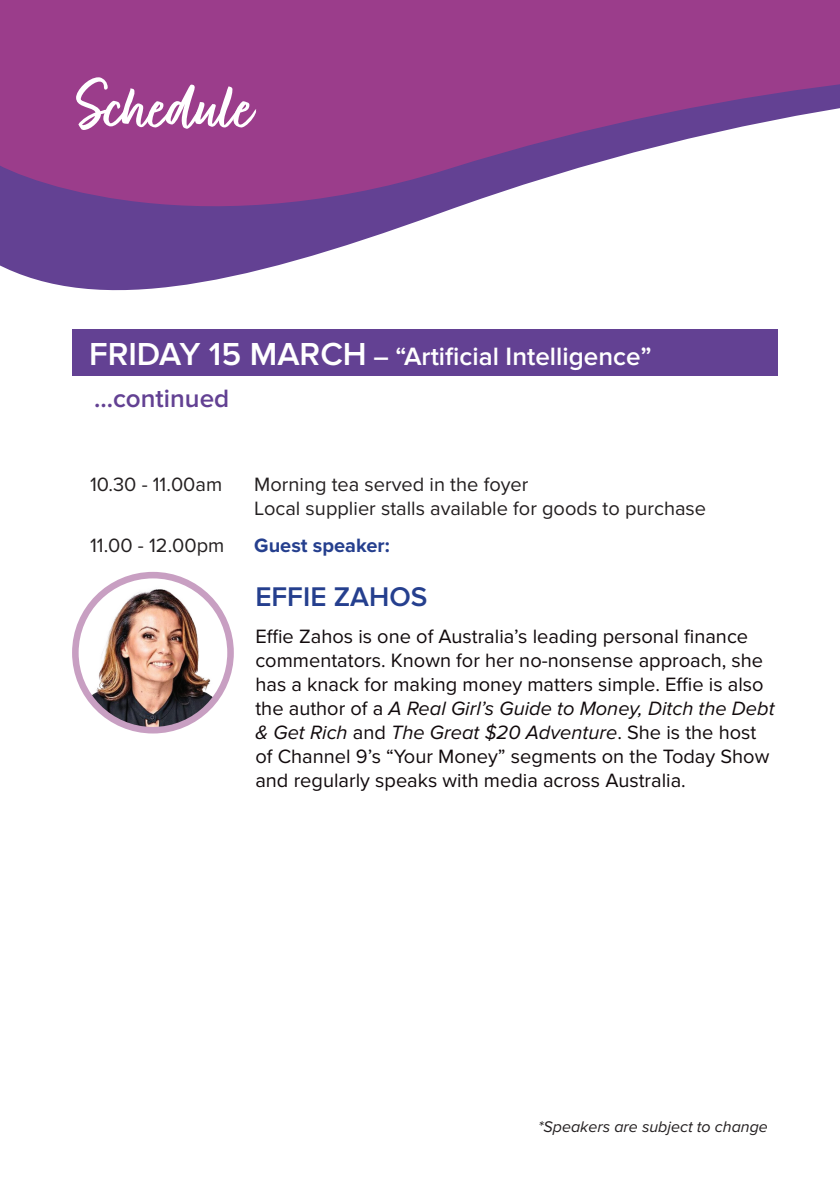
<style>
.page{position:relative;width:840px;height:1191px;background:#fff}
.page>*{position:absolute;margin:0;border:0;box-sizing:border-box;transform-origin:0 0}
.t1{font:76.2px "Fave Script Bold Pro";color:#fff}
.t2{font:600 28px "Proxima Nova";color:#253f8e}
.t3{font:600 26px/42px "Proxima Nova";color:#fff}
.t4{font:20px/24px "Proxima Nova";color:#110a0c}
.t5{font:20px/24px "Proxima Nova";color:#231f20}
.t6{font:700 20px "Proxima Nova";color:#253f8e}
.t7{font:italic 16px "Proxima Nova";color:#231f20}
.s1{font-size:33px}
.s2{color:#634193}
.s3{font-style:italic}
</style>
<div class="page">
<svg style="left:0;top:251px;width:328px;height:40px;fill:#634193"></svg>
<svg style="left:0;top:0;width:839px;height:251px;fill:#9b3d8b"></svg>
<div style="left:72px;top:329px;width:705px;height:46px;background:#634193"></div>
<img style="left:75px;top:576px;width:155px;height:154px">
<div style="left:72px;top:572px;width:162px;height:161px;border:7px solid #c89fc2;border-radius:50%"></div>
<h1 class="t1" style="left:77px;top:65px;width:178px">Schedule</h1>
<h3 class="t3" style="left:89px;top:337px;width:563px"><span class="s1">FRIDAY 15 MARCH</span> – “Artificial Intelligence” <span class="s2">...continued</span></h3>
<p class="t5" style="left:90px;top:473px;width:134px">10.30 - 11.00am</p>
<p class="t5" style="left:254px;top:473px;width:453px">Morning tea served in the foyer<br>Local supplier stalls available for goods to purchase</p>
<p class="t5" style="left:90px;top:534px;width:136px">11.00 - 12.00pm</p>
<p class="t6" style="left:254px;top:534px;width:137px">Guest speaker:</p>
<h2 class="t2" style="left:255px;top:581px;width:173px">EFFIE ZAHOS</h2>
<p class="t4" style="left:255px;top:625px;width:520px">Effie Zahos is one of Australia’s leading personal finance commentators. Known for her no-nonsense approach, she has a knack for making money matters simple. Effie is also the author of a <span class="s3">A Real Girl’s Guide to Money, Ditch the Debt &amp; Get Rich</span> and <span class="s3">The Great $20 Adventure</span>. She is the host of Channel 9’s “Your Money” segments on the Today Show and regularly speaks with media across Australia.</p>
<p class="t7" style="left:537px;top:1117px;width:231px">*Speakers are subject to change</p>
</div>
